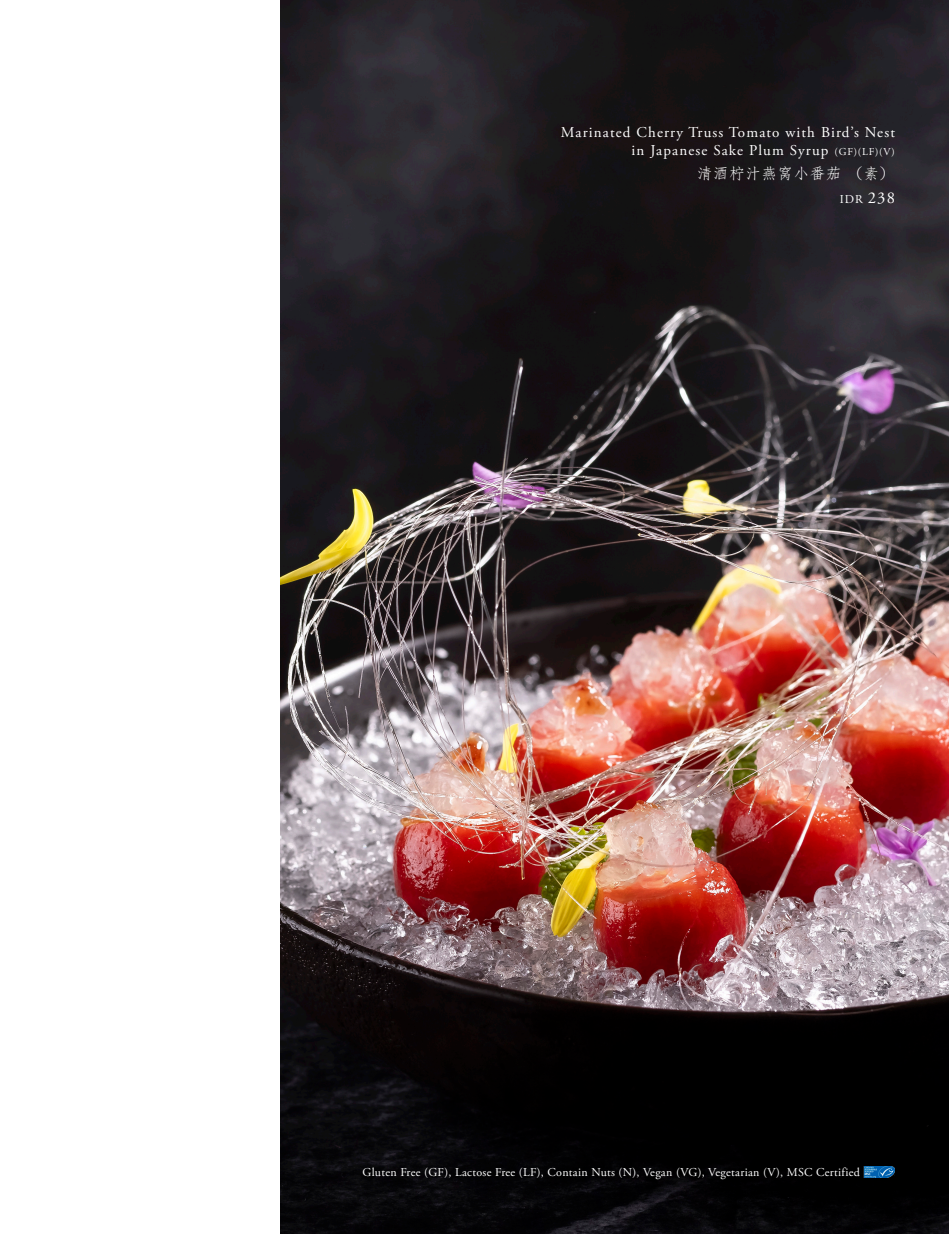
<style>
.page{position:relative;width:949px;height:1234px;background:#fff}
.page>*{position:absolute;margin:0;border:0;box-sizing:border-box;transform-origin:0 0}
.DISCLAIMERS{font:15px "Adobe Garamond Pro";letter-spacing:.075em;color:#fff}
.t1{font:15px "Adobe Fangsong Std";letter-spacing:.075em;color:#fff}
.t2{font:12px "Adobe Garamond Pro";letter-spacing:.025em;color:#fff}
.s1{font-size:10.5px}
.s2{font-size:16.5px}
</style>
<div class="page">
<img style="left:281px;top:0;width:667px;height:1233px">
<img style="left:863px;top:1165px;width:31px;height:12px">
<p class="DISCLAIMERS" style="left:561px;top:123px;width:335px">Marinated Cherry Truss Tomato with Bird’s Nest</p>
<p class="DISCLAIMERS" style="left:631px;top:141px;width:265px">in Japanese Sake Plum Syrup <span class="s1">(GF)(LF)(V)</span></p>
<p class="t1" style="left:696px;top:164px;width:199px">清酒柠汁燕窝小番茄 （素）</p>
<p class="t2" style="left:839px;top:192px;width:56px">IDR <span class="s2">238</span></p>
<p class="t2" style="left:362px;top:1164px;width:499px">Gluten Free (GF), Lactose Free (LF), Contain Nuts (N), Vegan (VG), Vegetarian (V), MSC Certified</p>
</div>
